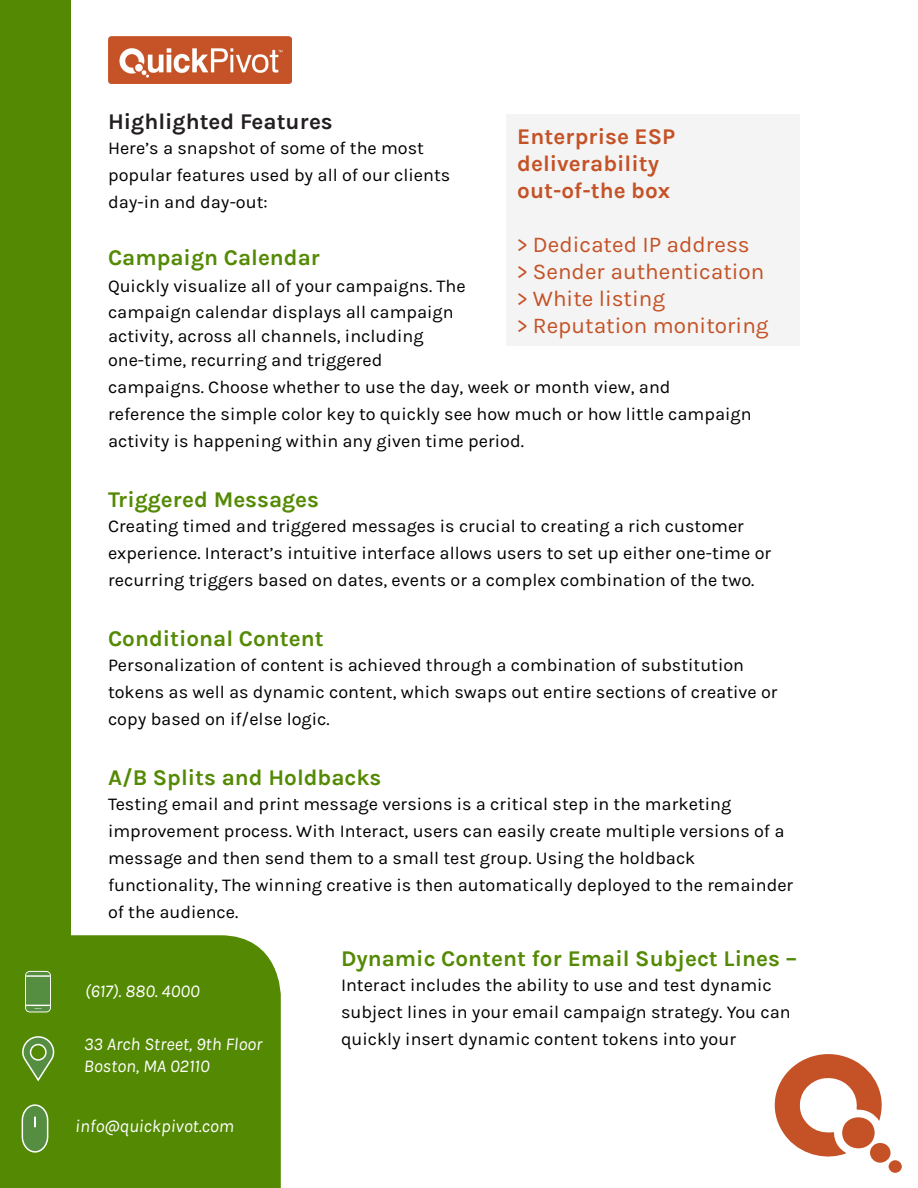
<style>
.page{position:relative;width:918px;height:1188px;background:#fff}
.page>*{position:absolute;margin:0;border:0;box-sizing:border-box;transform-origin:0 0}
.t1{font:700 22.5px "Karla";color:#548a03}
.t2{font:22.5px "Karla";color:#c45226}
.t3{font:700 22.5px "Karla";color:#c45226}
.t4{font:700 22.5px "Karla";color:#231f20}
.t5{font:18px/27px "Karla";color:#000}
.t6{font:italic 18px/21.6px "Karla";color:#fff}
</style>
<div class="page">
<img style="left:108px;top:37px;width:184px;height:47px">
<svg style="left:774px;top:1054px;width:113px;height:106px"></svg>
<div style="left:842px;top:1117px;width:33px;height:31px;background:#c45226;border-radius:50%"></div>
<div style="left:870px;top:1143px;width:21px;height:20px;background:#c45226;border-radius:50%"></div>
<div style="left:888px;top:1160px;width:14px;height:13px;background:#c45226;border-radius:50%"></div>
<div style="left:0;top:0;width:70px;height:1188px;background:#548a03"></div>
<div style="left:28px;top:935px;width:253px;height:253px;background:#548a03"></div>
<svg style="left:25px;top:971px;width:26px;height:41px"></svg>
<svg style="left:21px;top:1102px;width:28px;height:53px"></svg>
<svg style="left:22px;top:1035px;width:33px;height:48px"></svg>
<div style="left:506px;top:114px;width:294px;height:232px;background:#f4f4f4"></div>
<p class="t4" style="left:108px;top:108px;width:226px">Highlighted Features</p>
<p class="t5" style="left:108px;top:135px;width:344px">Here’s a snapshot of some of the most popular features used by all of our clients day-in and day-out:</p>
<p class="t1" style="left:108px;top:244px;width:214px">Campaign Calendar</p>
<p class="t5" style="left:108px;top:273px;width:359px;line-height:25.8px">Quickly visualize all of your campaigns. The campaign calendar displays all campaign</p>
<p class="t5" style="left:108px;top:324px;width:317px;line-height:24px">activity, across all channels, including one-time, recurring and triggered</p>
<p class="t5" style="left:108px;top:373px;width:645px">campaigns. Choose whether to use the day, week or month view, and reference the simple color key to quickly see how much or how little campaign activity is happening within any given time period.</p>
<p class="t1" style="left:108px;top:486px;width:213px">Triggered Messages</p>
<p class="t5" style="left:108px;top:513px;width:665px">Creating timed and triggered messages is crucial to creating a rich customer experience. Interact’s intuitive interface allows users to set up either one-time or recurring triggers based on dates, events or a complex combination of the two.</p>
<p class="t1" style="left:108px;top:625px;width:217px">Conditional Content</p>
<p class="t5" style="left:108px;top:652px;width:671px">Personalization of content is achieved through a combination of substitution tokens as well as dynamic content, which swaps out entire sections of creative or copy based on if/else logic.</p>
<p class="t1" style="left:108px;top:765px;width:275px">A/B Splits and Holdbacks</p>
<p class="t5" style="left:108px;top:791px;width:687px">Testing email and print message versions is a critical step in the marketing improvement process. With Interact, users can easily create multiple versions of a message and then send them to a small test group. Using the holdback functionality, The winning creative is then automatically deployed to the remainder of the audience.</p>
<p class="t1" style="left:341px;top:945px;width:458px">Dynamic Content for Email Subject Lines –</p>
<p class="t5" style="left:341px;top:972px;width:451px">Interact includes the ability to use and test dynamic subject lines in your email campaign strategy. You can quickly insert dynamic content tokens into your</p>
<p class="t3" style="left:517px;top:123px;width:159px">Enterprise ESP</p>
<p class="t3" style="left:517px;top:150px;width:143px">deliverability</p>
<p class="t3" style="left:517px;top:177px;width:155px">out-of-the box</p>
<p class="t2" style="left:517px;top:232px;width:234px">&gt; Dedicated IP address</p>
<p class="t2" style="left:517px;top:259px;width:249px">&gt; Sender authentication</p>
<p class="t2" style="left:517px;top:286px;width:149px">&gt; White listing</p>
<p class="t2" style="left:517px;top:313px;width:253px">&gt; Reputation monitoring</p>
<p class="t6" style="left:85px;top:981px;width:116px">(617). 880. 4000</p>
<p class="t6" style="left:84px;top:1034px;width:180px">33 Arch Street, 9th Floor<br>Boston, MA 02110</p>
<p class="t6" style="left:75px;top:1115px;width:160px">info@quickpivot.com</p>
</div>
